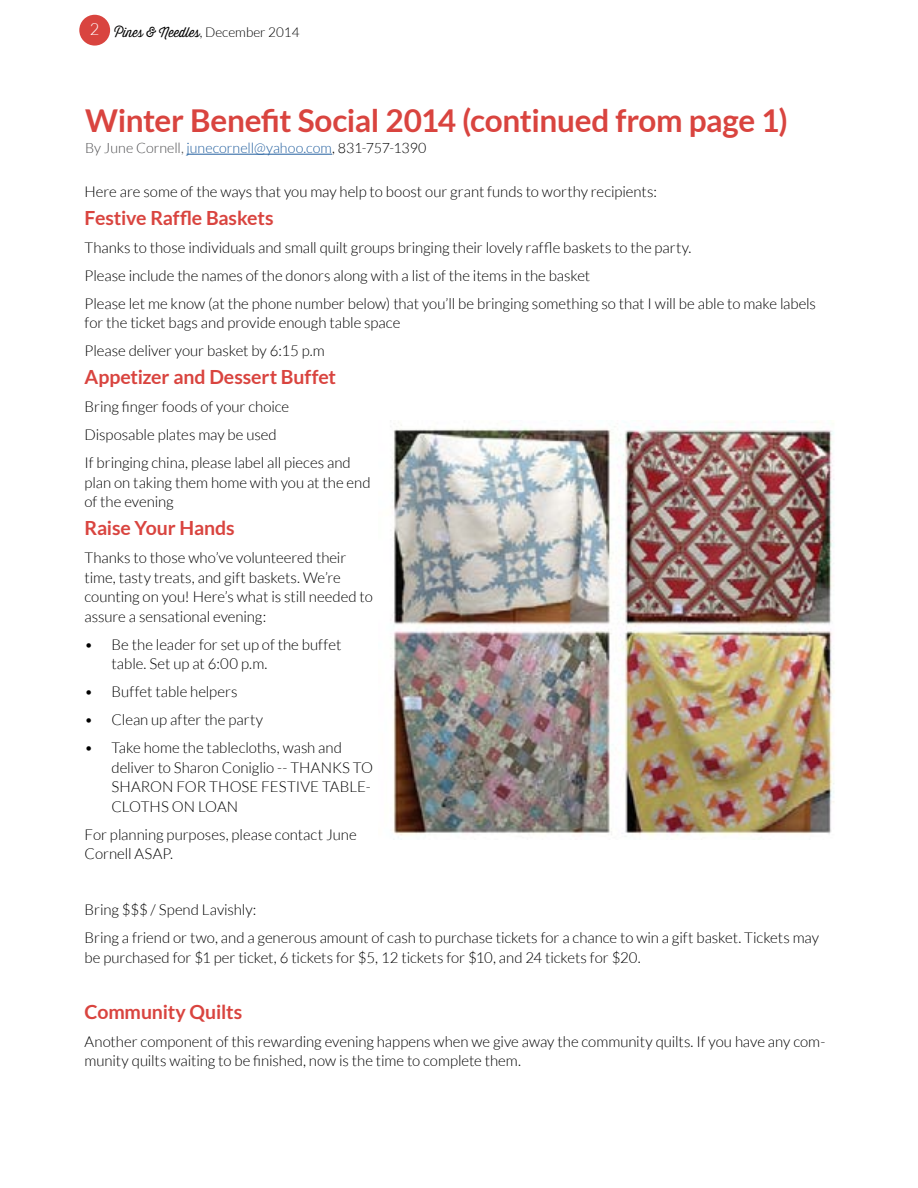
<style>
.page{position:relative;width:918px;height:1188px;background:#fff}
.page>*{position:absolute;margin:0;border:0;box-sizing:border-box;transform-origin:0 0}
.t1{font:700 31.5px "Lato";letter-spacing:-.01em;color:#d9443f}
.t2{font:700 19.5px "Lato";letter-spacing:-.005em;color:#d9443f}
.t3{font:300 15px/19.5px "Lato";letter-spacing:-.005em;color:#000}
.t4{font:300 14.25px "Lato";color:#215e9e}
.t5{font:300 13.5px "Thirsty Script";color:#000}
.s1{font-family:"Lato"}
.s2{color:#4d4d4f}
.s3{color:#000}
</style>
<div class="page">
<div style="left:79px;top:15px;width:31px;height:31px;background:#d9443f;border-radius:50%"></div>
<img style="left:392px;top:420px;width:442px;height:417px">
<hr style="left:187px;top:154px;width:145px;height:1px;background:#215e9e">
<p class="t5" style="left:90px;top:23px;width:211px"><sup>2</sup> Pines &amp; Needles<span class="s1">, December 2014</span></p>
<h1 class="t1" style="left:85px;top:102px;width:704px">Winter Benefit Social 2014 (continued from page 1)</h1>
<p class="t4" style="left:85px;top:140px;width:343px"><span class="s2">By June Cornell,</span> junecornell@yahoo.com<span class="s3">, 831-757-1390</span></p>
<p class="t3" style="left:85px;top:181px;width:574px">Here are some of the ways that you may help to boost our grant funds to worthy recipients:</p>
<h2 class="t2" style="left:85px;top:206px;width:191px">Festive Raffle Baskets</h2>
<p class="t3" style="left:85px;top:233px;width:733px;line-height:28px">Thanks to those individuals and small quilt groups bringing their lovely raffle baskets to the party.<br>Please include the names of the donors along with a list of the items in the basket<br>Please let me know (at the phone number below) that you’ll be bringing something so that I will be able to make labels</p>
<p class="t3" style="left:85px;top:309px;width:317px;line-height:28px">for the ticket bags and provide enough table space<br>Please deliver your basket by 6:15 p.m</p>
<h2 class="t2" style="left:85px;top:366px;width:253px">Appetizer and Dessert Buffet</h2>
<p class="t3" style="left:85px;top:393px;width:268px;line-height:28px">Bring finger foods of your choice<br>Disposable plates may be used<br>If bringing china, please label all pieces and</p>
<p class="t3" style="left:85px;top:473px;width:288px">plan on taking them home with you at the end of the evening</p>
<h2 class="t2" style="left:85px;top:517px;width:152px">Raise Your Hands</h2>
<p class="t3" style="left:85px;top:548px;width:290px">Thanks to those who’ve volunteered their time, tasty treats, and gift baskets. We’re counting on you! Here’s what is still needed to assure a sensational evening:</p>
<p class="t3" style="left:112px;top:635px;width:231px;text-indent:-27px">• Be the leader for set up of the buffet table. Set up at 6:00 p.m.</p>
<p class="t3" style="left:85px;top:682px;width:154px">• Buffet table helpers</p>
<p class="t3" style="left:85px;top:710px;width:180px">• Clean up after the party</p>
<p class="t3" style="left:112px;top:738px;width:263px;text-indent:-27px">• Take home the tablecloths, wash and deliver to Sharon Coniglio -- THANKS TO<br>SHARON FOR THOSE FESTIVE TABLE-<br>CLOTHS ON LOAN</p>
<p class="t3" style="left:85px;top:825px;width:274px">For planning purposes, please contact June<br>Cornell ASAP.</p>
<p class="t3" style="left:85px;top:896px;width:736px;line-height:28px">Bring $$$ / Spend Lavishly:<br>Bring a friend or two, and a generous amount of cash to purchase tickets for a chance to win a gift basket. Tickets may</p>
<p class="t3" style="left:85px;top:948px;width:558px">be purchased for $1 per ticket, 6 tickets for $5, 12 tickets for $10, and 24 tickets for $20.</p>
<h2 class="t2" style="left:85px;top:1000px;width:159px">Community Quilts</h2>
<p class="t3" style="left:85px;top:1032px;width:742px">Another component of this rewarding evening happens when we give away the community quilts. If you have any com&shy;munity quilts waiting to be finished, now is the time to complete them.</p>
</div>
